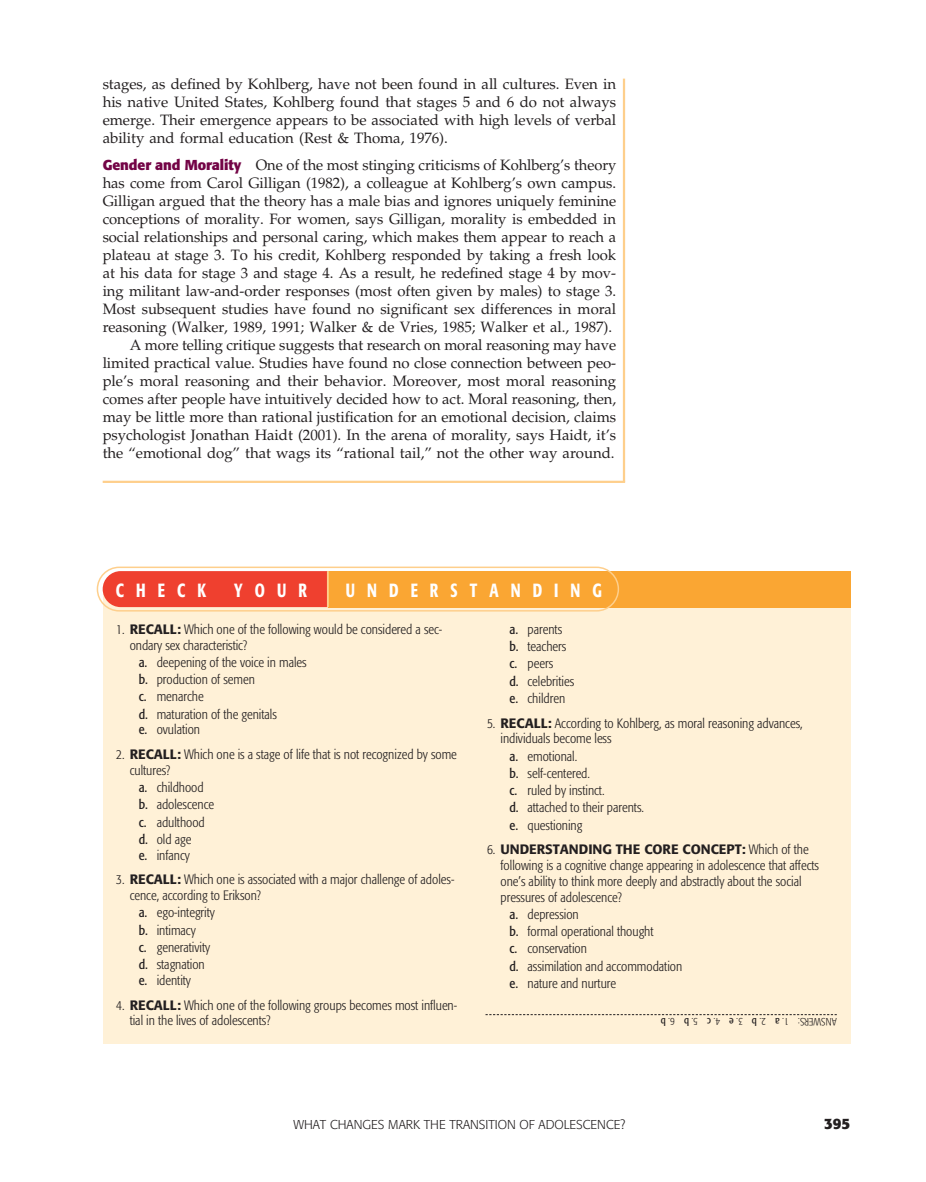
<style>
.page{position:relative;width:926px;height:1182px;background:#fff}
.page>*{position:absolute;margin:0;border:0;box-sizing:border-box;transform-origin:0 0}
.t1{font:500 condensed 18.9px "Formata";letter-spacing:.765em;color:#fff;scale:.83 1}
.t2{font:15px/18px "Palatino";letter-spacing:-.005em;color:#231f20;text-align:justify}
.t3{font:700 15px "Formata";color:#231f20}
.t4{font:300 condensed 13.5px/17.2px "Formata";color:#231f20}
.t5{font:300 12.75px "Formata";color:#231f20}
.t6{font:300 condensed 10.5px "Formata";color:#231f20}
.s1{font-family:"Formata";font-weight:700;font-size:14.25px;color:#730446}
.s2{font-weight:500;font-stretch:normal}
.s3{font-weight:400}
</style>
<div class="page">
<hr style="left:103px;top:481px;width:522px;height:2px;background:#fecf8c">
<hr style="left:622px;top:79px;width:3px;height:403px;background:#fecf8c">
<div style="left:103px;top:589px;width:747px;height:454px;background:#fff1d7"></div>
<div style="left:328px;top:571px;width:522px;height:36px;background:#faa633"></div>
<svg style="left:97px;top:566px;width:522px;height:45px"></svg>
<svg style="left:485px;top:1014px;width:351px;height:1px"></svg>
<p class="t2" style="left:103px;top:77px;width:515px">stages, as defined by Kohlberg, have not been found in all cultures. Even in his native United States, Kohlberg found that stages 5 and 6 do not always emerge. Their emergence appears to be associated with high levels of verbal ability and formal education (Rest &amp; Thoma, 1976).</p>
<p class="t2" style="left:103px;top:158px;width:515px;text-align:right"><span class="s1">Gender and Morality</span> One of the most stinging criticisms of Kohlberg’s theory has come from Carol Gilligan (1982), a colleague at Kohlberg’s own campus.<br>Gilligan argued that the theory has a male bias and ignores uniquely feminine conceptions of morality. For women, says Gilligan, morality is embedded in social relationships and personal caring, which makes them appear to reach a plateau at stage 3. To his credit, Kohlberg responded by taking a fresh look at his data for stage 3 and stage 4. As a result, he redefined stage 4 by mov&shy;ing militant law-and-order responses (most often given by males) to stage 3.<br>Most subsequent studies have found no significant sex differences in moral reasoning (Walker, 1989, 1991; Walker &amp; de Vries, 1985; Walker et al., 1987).<br>A more telling critique suggests that research on moral reasoning may have limited practical value. Studies have found no close connection between peo&shy;ple’s moral reasoning and their behavior. Moreover, most moral reasoning comes after people have intuitively decided how to act. Moral reasoning, then, may be little more than rational justification for an emotional decision, claims psychologist Jonathan Haidt (2001). In the arena of morality, says Haidt, it’s the “emotional dog” that wags its “rational tail,” not the other way around.</p>
<p class="t1" style="left:116px;top:582px;width:110px">CHECK</p>
<p class="t1" style="left:234px;top:582px;width:89px">YOUR</p>
<p class="t1" style="left:346px;top:582px;width:310px">UNDERSTANDING</p>
<p class="t4" style="left:130px;top:622px;width:314px;line-height:15.8px;text-indent:-14px">1. <span class="s2">RECALL:</span> Which one of the following would be considered a sec&shy;ondary sex characteristic?</p>
<p class="t4" style="left:139px;top:654px;width:169px"><span class="s3">a.</span> deepening of the voice in males <span class="s3">b.</span> production of semen<br><span class="s3">c.</span> menarche<br><span class="s3">d.</span> maturation of the genitals</p>
<p class="t4" style="left:139px;top:722px;width:63px"><span class="s3">e.</span> ovulation</p>
<p class="t4" style="left:130px;top:747px;width:328px;line-height:15.8px;text-indent:-14px">2. <span class="s2">RECALL:</span> Which one is a stage of life that is not recognized by some cultures?</p>
<p class="t4" style="left:139px;top:779px;width:77px"><span class="s3">a.</span> childhood <span class="s3">b.</span> adolescence <span class="s3">c.</span> adulthood <span class="s3">d.</span> old age</p>
<p class="t4" style="left:139px;top:847px;width:53px"><span class="s3">e.</span> infancy</p>
<p class="t4" style="left:130px;top:872px;width:326px;line-height:15.8px;text-indent:-14px">3. <span class="s2">RECALL:</span> Which one is associated with a major challenge of adoles&shy;cence, according to Erikson?</p>
<p class="t4" style="left:139px;top:905px;width:78px"><span class="s3">a.</span> ego-integrity <span class="s3">b.</span> intimacy<br><span class="s3">c.</span> generativity <span class="s3">d.</span> stagnation</p>
<p class="t4" style="left:139px;top:972px;width:54px"><span class="s3">e.</span> identity</p>
<p class="t4" style="left:130px;top:998px;width:329px;line-height:15.8px;text-indent:-14px">4. <span class="s2">RECALL:</span> Which one of the following groups becomes most influen&shy;tial in the lives of adolescents?</p>
<p class="t4" style="left:509px;top:621px;width:66px"><span class="s3">a.</span> parents <span class="s3">b.</span> teachers <span class="s3">c.</span> peers<br><span class="s3">d.</span> celebrities <span class="s3">e.</span> children</p>
<p class="t4" style="left:500px;top:716px;width:303px;line-height:15.8px;text-indent:-14px">5. <span class="s2">RECALL:</span> According to Kohlberg, as moral reasoning advances, individuals become less</p>
<p class="t4" style="left:509px;top:748px;width:136px"><span class="s3">a.</span> emotional.<br><span class="s3">b.</span> self-centered.<br><span class="s3">c.</span> ruled by instinct.<br><span class="s3">d.</span> attached to their parents. <span class="s3">e.</span> questioning</p>
<p class="t4" style="left:500px;top:843px;width:320px;line-height:15.8px;text-indent:-14px">6. <span class="s2">UNDERSTANDING THE CORE CONCEPT:</span> Which of the following is a cognitive change appearing in adolescence that affects one’s ability to think more deeply and abstractly about the social pressures of adolescence?</p>
<p class="t4" style="left:509px;top:906px;width:174px"><span class="s3">a.</span> depression<br><span class="s3">b.</span> formal operational thought<br><span class="s3">c.</span> conservation<br><span class="s3">d.</span> assimilation and accommodation <span class="s3">e.</span> nature and nurture</p>
<p class="t6" style="left:674px;top:1026px;width:15px;rotate:-180deg">6.<span class="s3">b</span></p>
<p class="t6" style="left:697px;top:1026px;width:15px;rotate:-180deg">5.<span class="s3">b</span></p>
<p class="t6" style="left:719px;top:1026px;width:14px;rotate:-180deg">4.<span class="s3">c</span></p>
<p class="t6" style="left:742px;top:1026px;width:15px;rotate:-180deg">3.<span class="s3">e</span></p>
<p class="t6" style="left:765px;top:1026px;width:15px;rotate:-180deg">2.<span class="s3">b</span></p>
<p class="t6" style="left:836px;top:1026px;width:63px;rotate:-180deg">ANSWERS: 1. <span class="s3">a</span></p>
<p class="t5" style="left:293px;top:1118px;width:333px">WHAT CHANGES MARK THE TRANSITION OF ADOLESCENCE?</p>
<p class="t3" style="left:823px;top:1117px;width:28px">395</p>
</div>
